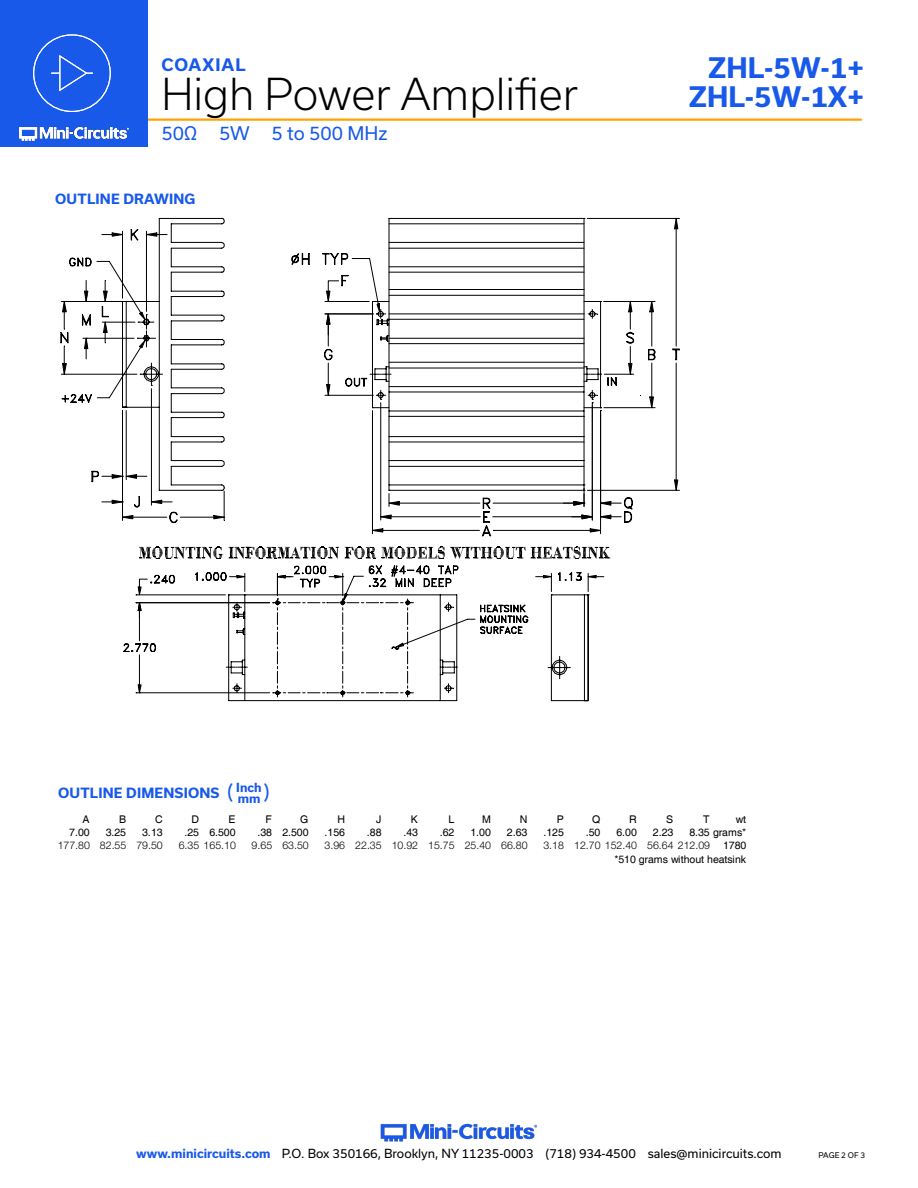
<style>
.page{position:relative;width:918px;height:1188px;background:#fff}
.page>*{position:absolute;margin:0;border:0;box-sizing:border-box;transform-origin:0 0}
.t1{font:300 42px "Usual";color:#000}
.t2{font:700 27px/28.5px "Usual";color:#1859ea;text-align:right}
.Blue_Headers{font:19.5px "Usual";color:#1859ea}
.t3{font:18px "Usual";color:#1859ea}
.t4{font:700 16.5px "Usual";letter-spacing:.065em;color:#1859ea}
.Blue_Headers-2{font:700 13.5px "Usual";letter-spacing:.015em;color:#1859ea}
.t5{font:12px "Usual";color:#000}
.Blue_Headers-3{font:700 12px "Usual";color:#1859ea}
.t6{font:10.5px/13.8px "Helvetica";letter-spacing:-.01em;color:#000;text-align:right}
.t7{font:300 10.5px "Helvetica Neue";color:#000}
.t8{font:7.5px "Usual";color:#000}
.s1{font-family:"Helvetica Neue";font-weight:300}
.s2{font-weight:700;color:#1859ea}
</style>
<div class="page">
<img style="left:380px;top:1123px;width:158px;height:19px">
<hr style="left:129px;top:118px;width:733px;height:3px;background:#ffa300">
<div style="left:0;top:0;width:147px;height:147px;background:#1859ea"></div>
<img style="left:18px;top:126px;width:111px;height:15px">
<div style="left:33px;top:34px;width:78px;height:78px;border:1px solid #fff;border-radius:50%"></div>
<svg style="left:51px;top:55px;width:42px;height:37px"></svg>
<svg style="left:139px;top:546px;width:231px;height:13px"></svg>
<svg style="left:123px;top:565px;width:466px;height:136px"></svg>
<svg style="left:393px;top:536px;width:218px;height:112px"></svg>
<svg style="left:60px;top:217px;width:620px;height:319px"></svg>
<h3 class="t4" style="left:161px;top:55px;width:86px">COAXIAL</h3>
<h2 class="t2" style="left:689px;top:54px;width:177px">ZHL-5W-1+<br>ZHL-5W-1X+</h2>
<h3 class="t3" style="left:161px;top:123px;width:228px">50Ω 5W 5 to 500 MHz</h3>
<h1 class="t1" style="left:161px;top:70px;width:418px">High Power Amplifier</h1>
<p class="Blue_Headers-2" style="left:55px;top:191px;width:142px">OUTLINE DRAWING</p>
<p class="Blue_Headers-2" style="left:58px;top:785px;width:163px">OUTLINE DIMENSIONS</p>
<p class="Blue_Headers" style="left:227px;top:782px;width:8px">(</p>
<p class="Blue_Headers-3" style="left:236px;top:781px;width:27px">Inch</p>
<p class="Blue_Headers" style="left:263px;top:782px;width:8px">)</p>
<p class="Blue_Headers-3" style="left:238px;top:792px;width:24px">mm</p>
<p class="t6" style="left:83px;top:813px;width:9px">A</p>
<p class="t6" style="left:119px;top:813px;width:9px">B</p>
<p class="t6" style="left:155px;top:813px;width:9px">C</p>
<p class="t6" style="left:192px;top:813px;width:9px">D</p>
<p class="t6" style="left:229px;top:813px;width:9px">E</p>
<p class="t6" style="left:265px;top:813px;width:8px">F</p>
<p class="t6" style="left:300px;top:813px;width:10px">G</p>
<p class="t6" style="left:337px;top:813px;width:9px">H</p>
<p class="t6" style="left:376px;top:813px;width:7px">J</p>
<p class="t6" style="left:411px;top:813px;width:9px">K</p>
<p class="t6" style="left:449px;top:813px;width:7px">L</p>
<p class="t6" style="left:482px;top:813px;width:10px">M</p>
<p class="t6" style="left:520px;top:813px;width:9px">N</p>
<p class="t6" style="left:557px;top:813px;width:9px">P</p>
<p class="t6" style="left:592px;top:813px;width:10px">Q</p>
<p class="t6" style="left:629px;top:813px;width:9px">R</p>
<p class="t6" style="left:666px;top:813px;width:9px">S</p>
<p class="t6" style="left:703px;top:813px;width:8px">T</p>
<p class="t6" style="left:736px;top:813px;width:12px">wt</p>
<p class="t6" style="left:69px;top:826px;width:22px">7.00</p>
<p class="t6" style="left:106px;top:826px;width:22px">3.25</p>
<p class="t6" style="left:142px;top:826px;width:22px">3.13</p>
<p class="t6" style="left:184px;top:826px;width:53px">.25 6.500</p>
<p class="t6" style="left:257px;top:826px;width:53px">.38 2.500</p>
<p class="t6" style="left:325px;top:826px;width:22px">.156</p>
<p class="t6" style="left:367px;top:826px;width:16px">.88</p>
<p class="t6" style="left:403px;top:826px;width:16px">.43</p>
<p class="t6" style="left:440px;top:826px;width:16px">.62</p>
<p class="t6" style="left:471px;top:826px;width:22px">1.00</p>
<p class="t6" style="left:507px;top:826px;width:22px">2.63</p>
<p class="t6" style="left:543px;top:826px;width:22px">.125</p>
<p class="t6" style="left:586px;top:826px;width:16px">.50</p>
<p class="t6" style="left:616px;top:826px;width:22px">6.00</p>
<p class="t6" style="left:653px;top:826px;width:22px">2.23</p>
<p class="t6" style="left:689px;top:826px;width:58px">8.35 grams*</p>
<p class="t7" style="left:58px;top:839px;width:107px">177.80 82.55 79.50</p>
<p class="t7" style="left:179px;top:839px;width:59px">6.35 165.10</p>
<p class="t7" style="left:252px;top:839px;width:59px">9.65 63.50</p>
<p class="t7" style="left:325px;top:839px;width:205px">3.96 22.35 10.92 15.75 25.40 66.80</p>
<p class="t6" style="left:543px;top:839px;width:204px"><span class="s1">3.18 12.70 152.40 56.64 212.09</span> 1780 *510 grams without heatsink</p>
<p class="t5" style="left:136px;top:1146px;width:647px"><span class="s2">www.minicircuits.com</span> P.O. Box 350166, Brooklyn, NY 11235-0003 (718) 934-4500 sales@minicircuits.com</p>
<p class="t8" style="left:819px;top:1151px;width:48px">PAGE 2 OF 3</p>
</div>
